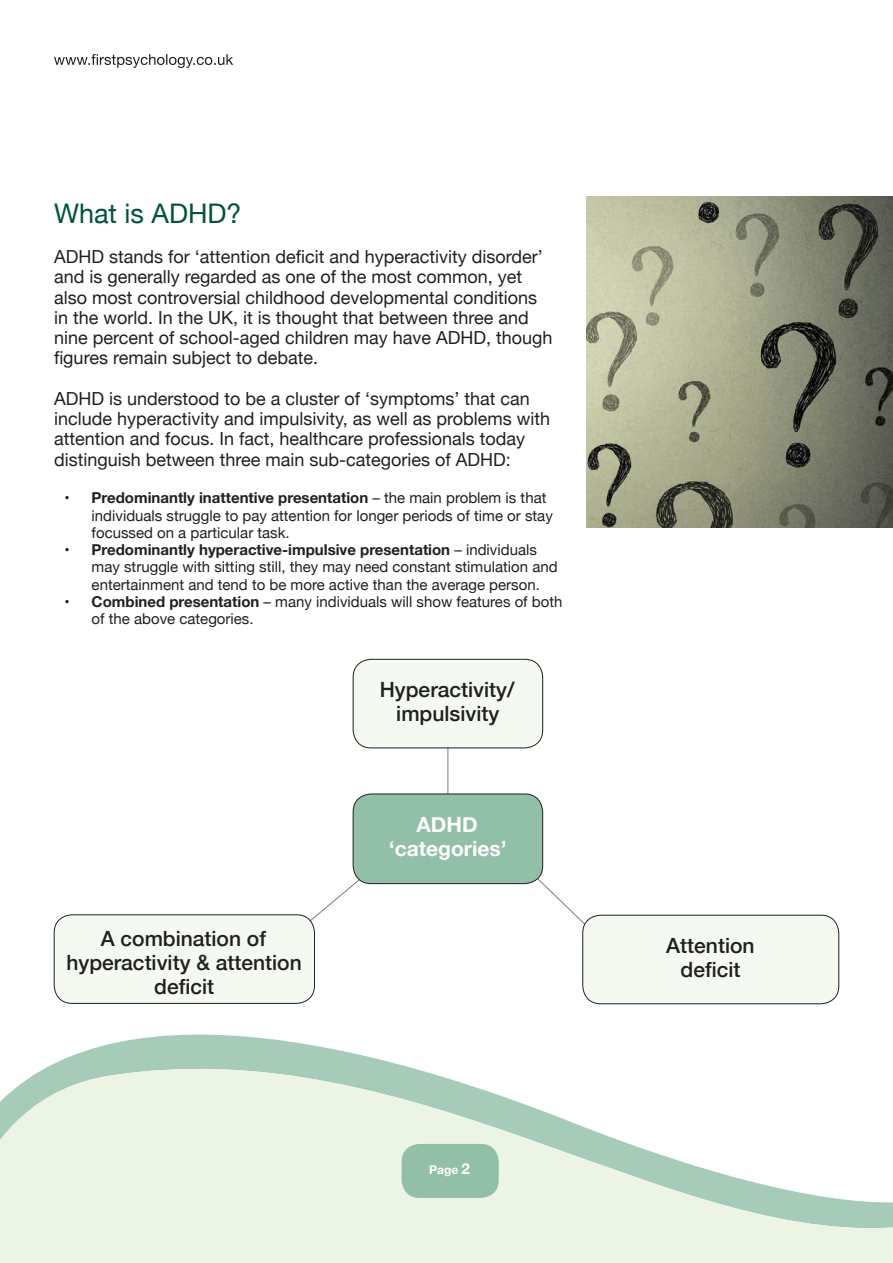
<style>
.page{position:relative;width:893px;height:1263px;background:#fff}
.page>*{position:absolute;margin:0;border:0;box-sizing:border-box;transform-origin:0 0}
.t1{font:27px "Helvetica Neue";color:#015436}
.t2{font:500 21px/24px "Helvetica Neue";color:#231f20;text-align:center}
.t3{font:700 21px/24px "Helvetica Neue";color:#fff;text-align:center}
.t4{font:18px/20.2px "Helvetica Neue";color:#231f20}
.t5{font:15px/17.2px "Helvetica Neue";color:#231f20}
.t6{font:700 12px "Helvetica Neue";color:#fff}
.s1{font-weight:700}
.s2{font-size:15px}
</style>
<div class="page">
<svg style="left:0;top:1034px;width:893px;height:229px;fill:#ebf4e5"></svg>
<div style="left:402px;top:1144px;width:97px;height:54px;background:#92bfa8;border-radius:18px"></div>
<svg style="left:54px;top:54px;width:179px;height:14px"></svg>
<svg style="left:536px;top:877px;width:64px;height:62px"></svg>
<hr style="left:447px;top:736px;width:1px;height:70px;background:#231f20">
<img style="left:587px;top:197px;width:306px;height:330px">
<div style="left:353px;top:659px;width:190px;height:89px;background:#f4faf2;border-radius:18px"></div>
<div style="left:353px;top:659px;width:190px;height:89px;border:1px solid #231f20;border-radius:18px"></div>
<div style="left:583px;top:915px;width:256px;height:89px;background:#f4faf2;border-radius:18px"></div>
<div style="left:583px;top:915px;width:256px;height:89px;border:1px solid #231f20;border-radius:18px"></div>
<svg style="left:297px;top:870px;width:75px;height:59px"></svg>
<div style="left:353px;top:794px;width:190px;height:90px;background:#92bfa8;border-radius:18px"></div>
<div style="left:353px;top:794px;width:190px;height:90px;border:1px solid #231f20;border-radius:18px"></div>
<div style="left:54px;top:915px;width:260px;height:88px;background:#f4faf2;border-radius:18px"></div>
<div style="left:54px;top:915px;width:261px;height:88px;border:1px solid #231f20;border-radius:18px"></div>
<h1 class="t1" style="left:54px;top:194px;width:189px">What is ADHD?</h1>
<p class="t4" style="left:54px;top:248px;width:500px">ADHD stands for ‘attention deficit and hyperactivity disorder’ and is generally regarded as one of the most common, yet also most controversial childhood developmental conditions in the world. In the UK, it is thought that between three and nine percent of school-aged children may have ADHD, though figures remain subject to debate.</p>
<p class="t4" style="left:54px;top:389px;width:498px">ADHD is understood to be a cluster of ‘symptoms’ that can include hyperactivity and impulsivity, as well as problems with attention and focus. In fact, healthcare professionals today distinguish between three main sub-categories of ADHD:</p>
<p class="t5" style="left:92px;top:490px;width:463px;text-indent:-27px"><span class="s1">• Predominantly inattentive presentation</span> – the main problem is that individuals struggle to pay attention for longer periods of time or stay focussed on a particular task.</p>
<p class="t5" style="left:92px;top:542px;width:467px;text-indent:-27px"><span class="s1">• Predominantly hyperactive-impulsive presentation</span> – individuals may struggle with sitting still, they may need constant stimulation and entertainment and tend to be more active than the average person.</p>
<p class="t5" style="left:92px;top:594px;width:472px;text-indent:-27px"><span class="s1">• Combined presentation</span> – many individuals will show features of both of the above categories.</p>
<p class="t2" style="left:380px;top:676px;width:136px">Hyperactivity/ impulsivity</p>
<p class="t2" style="left:66px;top:924px;width:237px">A combination of hyperactivity &amp; attention deficit</p>
<p class="t3" style="left:389px;top:813px;width:119px">ADHD ‘categories’</p>
<p class="t6" style="left:429px;top:1160px;width:42px">Page <span class="s2">2</span></p>
<p class="t2" style="left:666px;top:932px;width:90px">Attention deficit</p>
</div>
